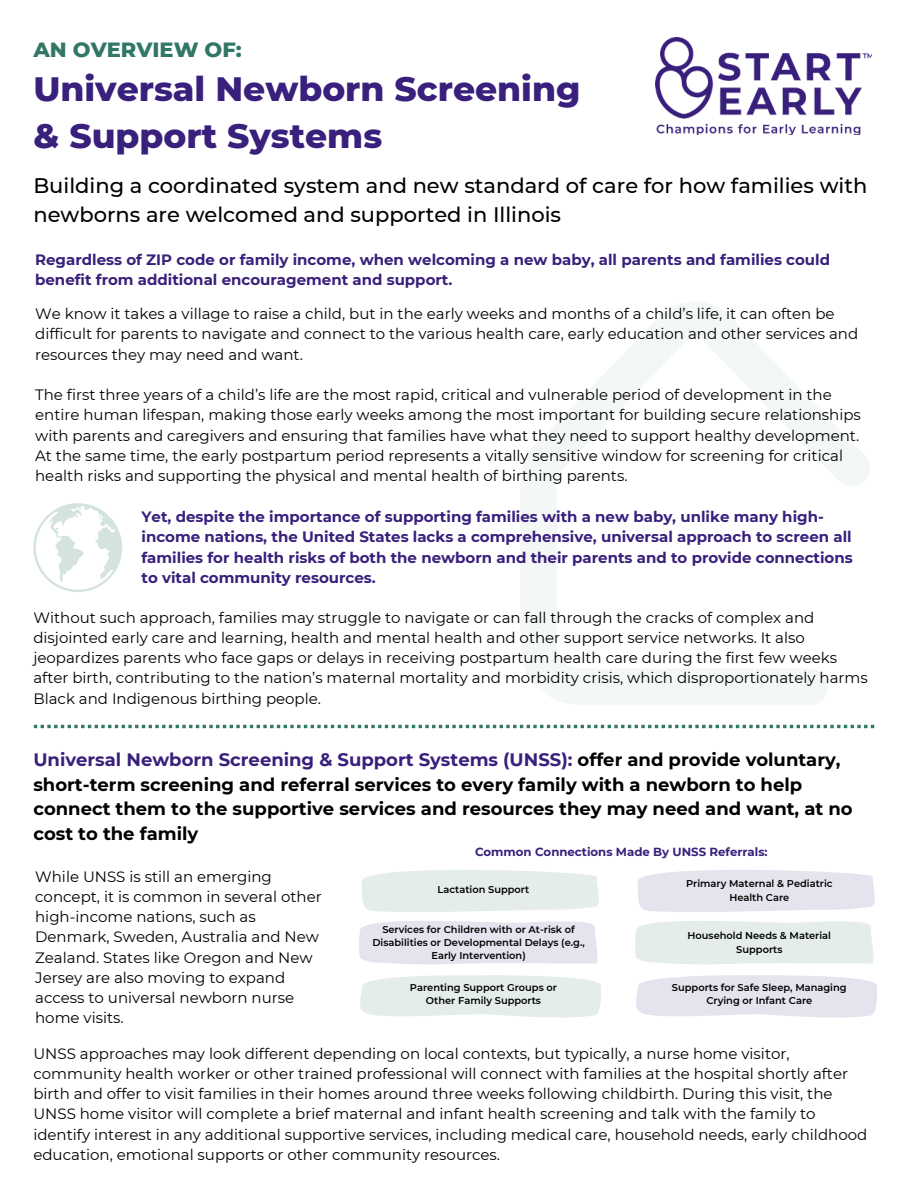
<style>
.page{position:relative;width:918px;height:1188px;background:#fff}
.page>*{position:absolute;margin:0;border:0;box-sizing:border-box;transform-origin:0 0}
.t1{font:800 34.5px/47.2px "Montserrat";color:#39207c}
.t2{font:500 21px/29.2px "Montserrat";color:#000}
.t3{font:800 21px "Montserrat";color:#307765}
.t4{font:700 18px/24.8px "Montserrat";color:#000}
.t5{font:15px/20.2px "Montserrat";color:#000}
.t6{font:700 15px/20.2px "Montserrat";color:#39207c}
.t7{font:700 11.7px "Montserrat";color:#39207c}
.t8{font:600 9.9px/13.4px "Montserrat";color:#000;text-align:center}
.s1{color:#39207c}
</style>
<div class="page">
<img style="left:656px;top:37px;width:216px;height:97px">
<svg style="left:34px;top:725px;width:840px;height:3px"></svg>
<svg style="left:33px;top:503px;width:89px;height:89px"></svg>
<svg style="left:521px;top:302px;width:348px;height:403px"></svg>
<svg style="left:360px;top:975px;width:241px;height:43px;background:#e7eeed"></svg>
<svg style="left:359px;top:870px;width:240px;height:95px"></svg>
<svg style="left:636px;top:975px;width:241px;height:43px;background:#e8e5ef"></svg>
<svg style="left:635px;top:870px;width:240px;height:95px"></svg>
<h2 class="t3" style="left:33px;top:34px;width:210px">AN OVERVIEW OF:</h2>
<h1 class="t1" style="left:33px;top:63px;width:549px">Universal Newborn Screening &amp; Support Systems</h1>
<h2 class="t2" style="left:33px;top:170px;width:835px">Building a coordinated system and new standard of care for how families with newborns are welcomed and supported in Illinois</h2>
<p class="t6" style="left:35px;top:248px;width:796px">Regardless of ZIP code or family income, when welcoming a new baby, all parents and families could benefit from additional encouragement and support.</p>
<p class="t5" style="left:35px;top:303px;width:825px">We know it takes a village to raise a child, but in the early weeks and months of a child’s life, it can often be difficult for parents to navigate and connect to the various health care, early education and other services and resources they may need and want.</p>
<p class="t5" style="left:35px;top:384px;width:827px">The first three years of a child’s life are the most rapid, critical and vulnerable period of development in the entire human lifespan, making those early weeks among the most important for building secure relationships with parents and caregivers and ensuring that families have what they need to support healthy development.<br>At the same time, the early postpartum period represents a vitally sensitive window for screening for critical health risks and supporting the physical and mental health of birthing parents.</p>
<p class="t6" style="left:142px;top:506px;width:713px">Yet, despite the importance of supporting families with a new baby, unlike many high&shy;income nations, the United States lacks a comprehensive, universal approach to screen all families for health risks of both the newborn and their parents and to provide connections to vital community resources.</p>
<p class="t5" style="left:33px;top:607px;width:836px">Without such approach, families may struggle to navigate or can fall through the cracks of complex and disjointed early care and learning, health and mental health and other support service networks. It also jeopardizes parents who face gaps or delays in receiving postpartum health care during the first few weeks after birth, contributing to the nation’s maternal mortality and morbidity crisis, which disproportionately harms Black and Indigenous birthing people.</p>
<p class="t4" style="left:33px;top:746px;width:821px"><span class="s1">Universal Newborn Screening &amp; Support Systems (UNSS):</span> offer and provide voluntary, short-term screening and referral services to every family with a newborn to help connect them to the supportive services and resources they may need and want, at no cost to the family</p>
<p class="t5" style="left:35px;top:866px;width:288px">While UNSS is still an emerging concept, it is common in several other high-income nations, such as<br>Denmark, Sweden, Australia and New<br>Zealand. States like Oregon and New<br>Jersey are also moving to expand access to universal newborn nurse home visits.</p>
<p class="t7" style="left:475px;top:843px;width:294px">Common Connections Made By UNSS Referrals:</p>
<p class="t8" style="left:438px;top:883px;width:93px">Lactation Support</p>
<p class="t8" style="left:372px;top:922px;width:214px">Services for Children with or At-risk of<br>Disabilities or Developmental Delays (e.g.,<br>Early Intervention)</p>
<p class="t8" style="left:410px;top:981px;width:148px">Parenting Support Groups or<br>Other Family Supports</p>
<p class="t8" style="left:686px;top:877px;width:148px">Primary Maternal &amp; Pediatric<br>Health Care</p>
<p class="t8" style="left:688px;top:929px;width:145px">Household Needs &amp; Material<br>Supports</p>
<p class="t8" style="left:672px;top:981px;width:176px">Supports for Safe Sleep, Managing<br>Crying or Infant Care</p>
<p class="t5" style="left:33px;top:1043px;width:835px">UNSS approaches may look different depending on local contexts, but typically, a nurse home visitor, community health worker or other trained professional will connect with families at the hospital shortly after birth and offer to visit families in their homes around three weeks following childbirth. During this visit, the UNSS home visitor will complete a brief maternal and infant health screening and talk with the family to identify interest in any additional supportive services, including medical care, household needs, early childhood education, emotional supports or other community resources.</p>
</div>
